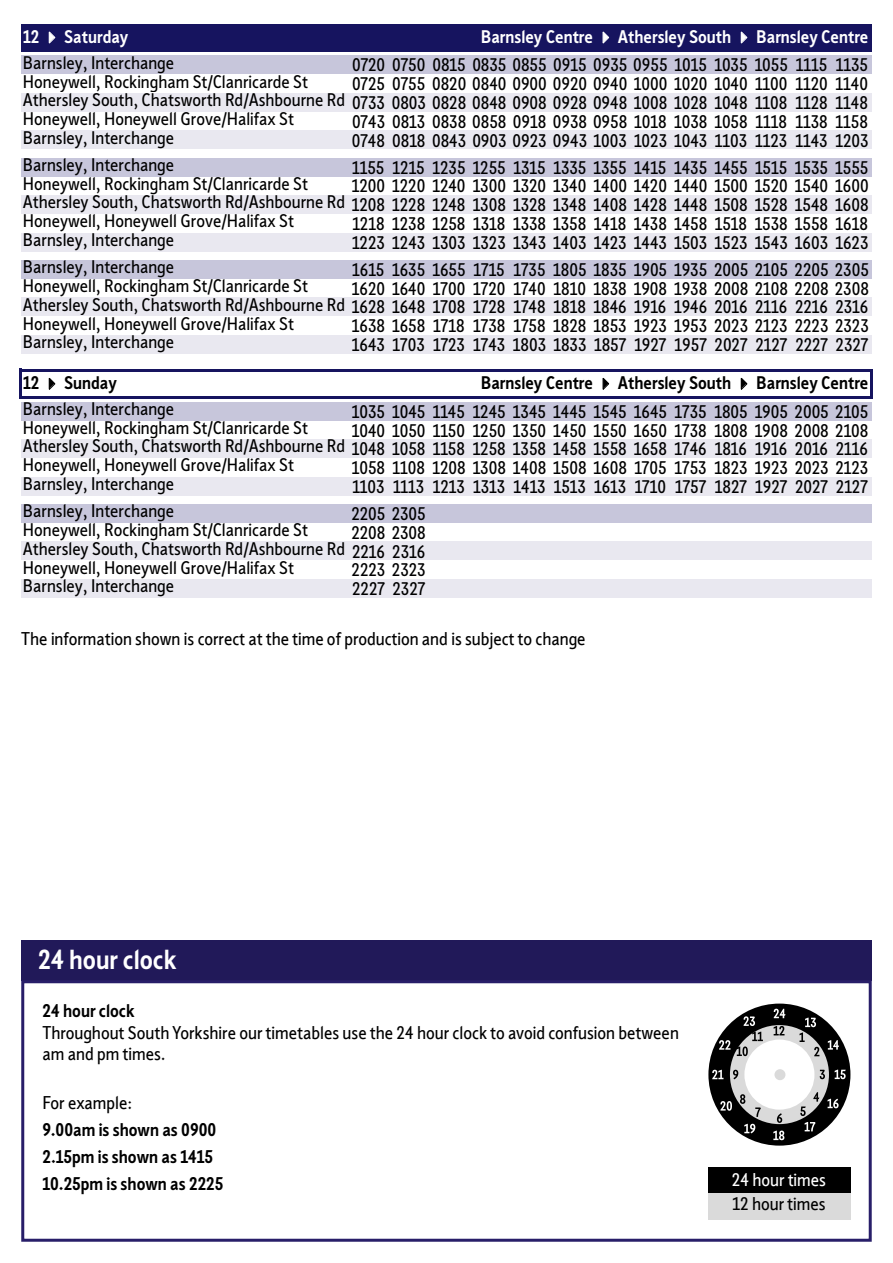
<style>
.page{position:relative;width:893px;height:1263px;background:#fff}
.page>*{position:absolute;margin:0;border:0;box-sizing:border-box;transform-origin:0 0}
.t1{font:700 27px "Sheffield Sans 2";color:#fff}
.t2{font:18px/21.6px "Sheffield Sans Karto";color:#000}
.t3{font:700 18px/27px "Sheffield Sans 2";color:#000}
.t4{font:18px "Sheffield Sans Karto";color:#fff}
.t5{font:17.85px/18.8px "Sheffield Sans 2";color:#000}
.t6{font:700 17.85px "Sheffield Sans 2";color:#fff}
.t7{font:700 17.85px "Sheffield Sans 2";color:#000}
.s1{font-weight:700;color:#fff}
.s2{color:#fff}
.s3{font-weight:700}
</style>
<div class="page">
<div style="left:21px;top:24px;width:851px;height:27px;background:#16145f"></div>
<div style="left:21px;top:55px;width:851px;height:19px;background:#c7c6db"></div>
<div style="left:21px;top:93px;width:851px;height:19px;background:#e9e8f0"></div>
<div style="left:21px;top:130px;width:851px;height:19px;background:#e9e8f0"></div>
<div style="left:21px;top:158px;width:851px;height:18px;background:#c7c6db"></div>
<div style="left:21px;top:195px;width:851px;height:19px;background:#e9e8f0"></div>
<div style="left:21px;top:233px;width:851px;height:19px;background:#e9e8f0"></div>
<div style="left:21px;top:260px;width:851px;height:19px;background:#c7c6db"></div>
<div style="left:21px;top:297px;width:851px;height:19px;background:#e9e8f0"></div>
<div style="left:21px;top:335px;width:851px;height:19px;background:#e9e8f0"></div>
<div style="left:21px;top:402px;width:851px;height:19px;background:#c7c6db"></div>
<div style="left:21px;top:439px;width:851px;height:19px;background:#e9e8f0"></div>
<div style="left:21px;top:477px;width:851px;height:19px;background:#e9e8f0"></div>
<div style="left:21px;top:504px;width:851px;height:19px;background:#c7c6db"></div>
<div style="left:21px;top:541px;width:851px;height:19px;background:#e9e8f0"></div>
<div style="left:21px;top:579px;width:851px;height:19px;background:#e9e8f0"></div>
<hr style="left:19px;top:369px;width:2px;height:30px;background:#16145f">
<hr style="left:870px;top:372px;width:3px;height:27px;background:#16145f">
<hr style="left:21px;top:369px;width:852px;height:3px;background:#16145f">
<hr style="left:21px;top:396px;width:852px;height:3px;background:#16145f">
<div style="left:21px;top:940px;width:851px;height:40px;background:#211959"></div>
<div style="left:21px;top:980px;width:851px;height:262px;border:3px solid #281e69"></div>
<div style="left:708px;top:1167px;width:142px;height:26px;background:#000"></div>
<div style="left:708px;top:1193px;width:142px;height:26px;background:#dadada"></div>
<div style="left:708px;top:1003px;width:142px;height:142px;background:#000;border-radius:50%"></div>
<svg style="left:728px;top:1023px;width:103px;height:103px;background:#bfbfbf"></svg>
<div style="left:725px;top:1020px;width:108px;height:108px;border:4px solid #000;border-radius:50%"></div>
<div style="left:744px;top:1039px;width:70px;height:70px;background:#fff;border-radius:50%"></div>
<div style="left:774px;top:1069px;width:11px;height:11px;background:#dadada;border-radius:50%"></div>
<svg style="left:774px;top:1009px;width:11px;height:9px"></svg>
<svg style="left:774px;top:1026px;width:10px;height:9px"></svg>
<svg style="left:799px;top:1018px;width:20px;height:38px"></svg>
<svg style="left:828px;top:1040px;width:11px;height:9px"></svg>
<svg style="left:835px;top:1069px;width:11px;height:10px"></svg>
<svg style="left:820px;top:1070px;width:5px;height:9px"></svg>
<svg style="left:827px;top:1099px;width:12px;height:9px"></svg>
<svg style="left:805px;top:1122px;width:10px;height:9px"></svg>
<svg style="left:773px;top:1130px;width:11px;height:10px"></svg>
<svg style="left:744px;top:1124px;width:11px;height:9px"></svg>
<svg style="left:720px;top:1101px;width:12px;height:10px"></svg>
<svg style="left:712px;top:1070px;width:11px;height:9px"></svg>
<svg style="left:719px;top:1040px;width:11px;height:10px"></svg>
<svg style="left:744px;top:1016px;width:11px;height:10px"></svg>
<svg style="left:777px;top:1113px;width:5px;height:10px"></svg>
<svg style="left:800px;top:1106px;width:6px;height:10px"></svg>
<svg style="left:813px;top:1092px;width:6px;height:10px"></svg>
<svg style="left:755px;top:1107px;width:6px;height:10px"></svg>
<svg style="left:740px;top:1094px;width:5px;height:10px"></svg>
<svg style="left:733px;top:1070px;width:5px;height:9px"></svg>
<svg style="left:737px;top:1032px;width:26px;height:24px"></svg>
<p class="t6" style="left:481px;top:25px;width:389px">Barnsley Centre ✔ Athersley South ✔ Barnsley Centre</p>
<p class="t5" style="left:23px;top:24px;width:153px;line-height:25.7px"><span class="s1">12</span> <span class="s2">✔</span> <span class="s1">Saturday<br></span>Barnsley, Interchange</p>
<p class="t5" style="left:352px;top:55px;width:517px">0720 0750 0815 0835 0855 0915 0935 0955 1015 1035 1055 1115 1135</p>
<p class="t5" style="left:23px;top:71px;width:287px">Honeywell, Rockingham St/Clanricarde St</p>
<p class="t5" style="left:352px;top:74px;width:517px">0725 0755 0820 0840 0900 0920 0940 1000 1020 1040 1100 1120 1140<br>0733 0803 0828 0848 0908 0928 0948 1008 1028 1048 1108 1128 1148</p>
<p class="t5" style="left:23px;top:109px;width:273px">Honeywell, Honeywell Grove/Halifax St</p>
<p class="t5" style="left:352px;top:112px;width:517px">0743 0813 0838 0858 0918 0938 0958 1018 1038 1058 1118 1138 1158</p>
<p class="t5" style="left:23px;top:128px;width:153px">Barnsley, Interchange</p>
<p class="t5" style="left:352px;top:131px;width:518px">0748 0818 0843 0903 0923 0943 1003 1023 1043 1103 1123 1143 1203</p>
<p class="t5" style="left:23px;top:155px;width:153px">Barnsley, Interchange</p>
<p class="t5" style="left:352px;top:158px;width:518px">1155 1215 1235 1255 1315 1335 1355 1415 1435 1455 1515 1535 1555</p>
<p class="t5" style="left:23px;top:174px;width:287px">Honeywell, Rockingham St/Clanricarde St</p>
<p class="t5" style="left:352px;top:176px;width:518px">1200 1220 1240 1300 1320 1340 1400 1420 1440 1500 1520 1540 1600<br>1208 1228 1248 1308 1328 1348 1408 1428 1448 1508 1528 1548 1608</p>
<p class="t5" style="left:23px;top:211px;width:273px">Honeywell, Honeywell Grove/Halifax St</p>
<p class="t5" style="left:352px;top:214px;width:517px">1218 1238 1258 1318 1338 1358 1418 1438 1458 1518 1538 1558 1618</p>
<p class="t5" style="left:23px;top:230px;width:153px">Barnsley, Interchange</p>
<p class="t5" style="left:352px;top:233px;width:518px">1223 1243 1303 1323 1343 1403 1423 1443 1503 1523 1543 1603 1623</p>
<p class="t5" style="left:23px;top:257px;width:153px">Barnsley, Interchange</p>
<p class="t5" style="left:352px;top:260px;width:518px">1615 1635 1655 1715 1735 1805 1835 1905 1935 2005 2105 2205 2305</p>
<p class="t5" style="left:23px;top:276px;width:287px">Honeywell, Rockingham St/Clanricarde St</p>
<p class="t5" style="left:352px;top:279px;width:519px">1620 1640 1700 1720 1740 1810 1838 1908 1938 2008 2108 2208 2308<br>1628 1648 1708 1728 1748 1818 1846 1916 1946 2016 2116 2216 2316</p>
<p class="t5" style="left:23px;top:314px;width:273px">Honeywell, Honeywell Grove/Halifax St</p>
<p class="t5" style="left:352px;top:316px;width:518px">1638 1658 1718 1738 1758 1828 1853 1923 1953 2023 2123 2223 2323</p>
<p class="t5" style="left:23px;top:332px;width:153px">Barnsley, Interchange</p>
<p class="t5" style="left:352px;top:335px;width:518px">1643 1703 1723 1743 1803 1833 1857 1927 1957 2027 2127 2227 2327</p>
<p class="t5" style="left:23px;top:370px;width:153px;line-height:25.7px"><span class="s3">12</span> ✔ <span class="s3">Sunday<br></span>Barnsley, Interchange</p>
<p class="t5" style="left:23px;top:90px;width:324px">Athersley South, Chatsworth Rd/Ashbourne Rd</p>
<p class="t5" style="left:23px;top:192px;width:324px">Athersley South, Chatsworth Rd/Ashbourne Rd</p>
<p class="t5" style="left:23px;top:295px;width:324px">Athersley South, Chatsworth Rd/Ashbourne Rd</p>
<p class="t7" style="left:481px;top:371px;width:389px">Barnsley Centre ✔ Athersley South ✔ Barnsley Centre</p>
<p class="t5" style="left:352px;top:402px;width:518px">1035 1045 1145 1245 1345 1445 1545 1645 1735 1805 1905 2005 2105</p>
<p class="t5" style="left:23px;top:418px;width:287px">Honeywell, Rockingham St/Clanricarde St</p>
<p class="t5" style="left:352px;top:420px;width:518px">1040 1050 1150 1250 1350 1450 1550 1650 1738 1808 1908 2008 2108<br>1048 1058 1158 1258 1358 1458 1558 1658 1746 1816 1916 2016 2116</p>
<p class="t5" style="left:23px;top:455px;width:273px">Honeywell, Honeywell Grove/Halifax St</p>
<p class="t5" style="left:352px;top:458px;width:518px">1058 1108 1208 1308 1408 1508 1608 1705 1753 1823 1923 2023 2123</p>
<p class="t5" style="left:23px;top:474px;width:153px">Barnsley, Interchange</p>
<p class="t5" style="left:352px;top:477px;width:517px">1103 1113 1213 1313 1413 1513 1613 1710 1757 1827 1927 2027 2127</p>
<p class="t5" style="left:23px;top:501px;width:153px">Barnsley, Interchange</p>
<p class="t5" style="left:351px;top:504px;width:76px">2205 2305</p>
<p class="t5" style="left:23px;top:520px;width:287px">Honeywell, Rockingham St/Clanricarde St</p>
<p class="t5" style="left:351px;top:523px;width:76px">2208 2308<br>2216 2316</p>
<p class="t5" style="left:23px;top:558px;width:273px">Honeywell, Honeywell Grove/Halifax St</p>
<p class="t5" style="left:352px;top:560px;width:75px">2223 2323</p>
<p class="t5" style="left:23px;top:576px;width:153px">Barnsley, Interchange</p>
<p class="t5" style="left:352px;top:579px;width:75px">2227 2327</p>
<p class="t5" style="left:23px;top:436px;width:324px">Athersley South, Chatsworth Rd/Ashbourne Rd</p>
<p class="t5" style="left:23px;top:539px;width:324px">Athersley South, Chatsworth Rd/Ashbourne Rd</p>
<p class="t2" style="left:21px;top:628px;width:566px">The information shown is correct at the time of production and is subject to change</p>
<h1 class="t1" style="left:38px;top:941px;width:140px">24 hour clock</h1>
<p class="t3" style="left:43px;top:997px;width:94px">24 hour clock</p>
<p class="t2" style="left:43px;top:1022px;width:638px">Throughout South Yorkshire our timetables use the 24 hour clock to avoid confusion between am and pm times.</p>
<p class="t2" style="left:43px;top:1092px;width:91px">For example:</p>
<p class="t3" style="left:43px;top:1116px;width:182px">9.00am is shown as 0900<br>2.15pm is shown as 1415<br>10.25pm is shown as 2225</p>
<p class="t4" style="left:732px;top:1170px;width:96px">24 hour times</p>
<p class="t2" style="left:732px;top:1194px;width:95px">12 hour times</p>
</div>
